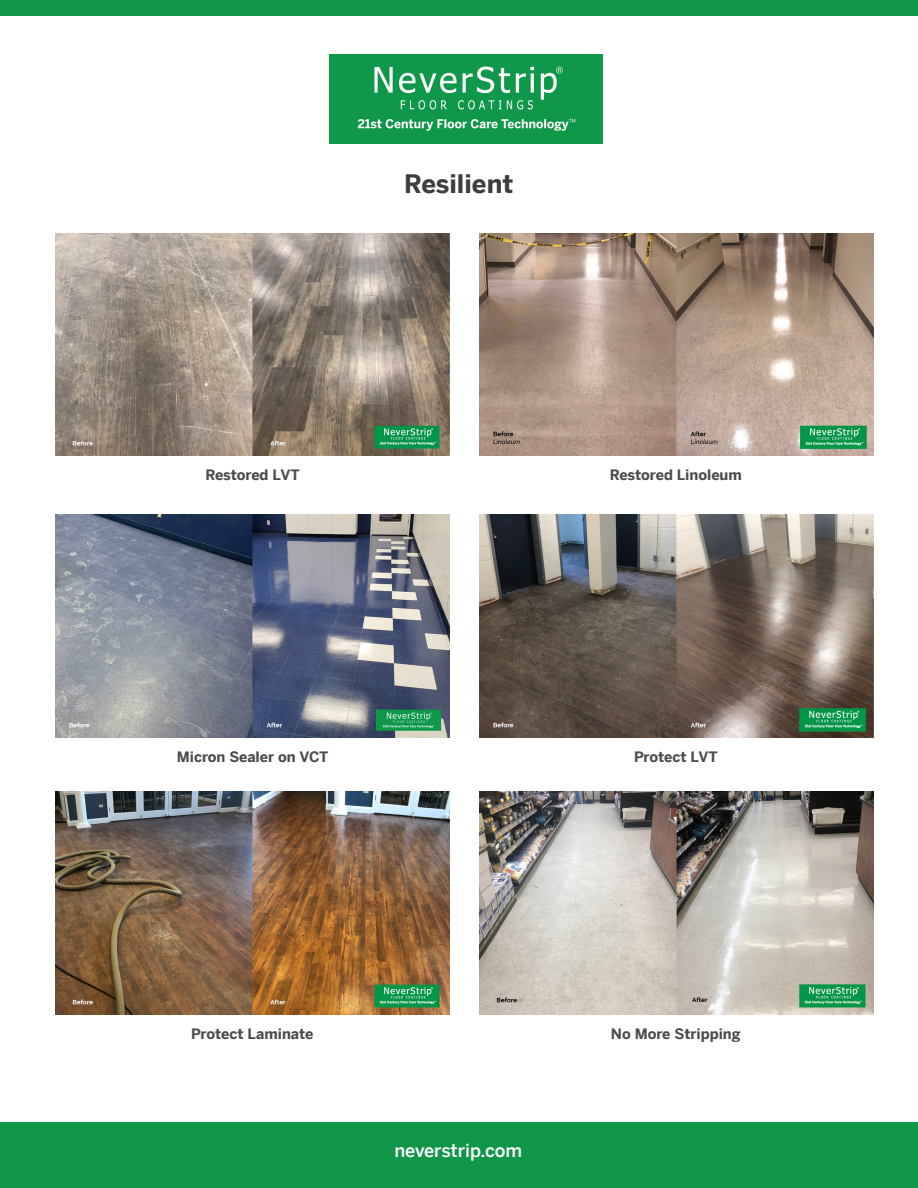
<style>
.page{position:relative;width:918px;height:1188px;background:#fff}
.page>*{position:absolute;margin:0;border:0;box-sizing:border-box;transform-origin:0 0}
.t1{font:700 25.5px "Benton Sans";color:#3e3e3f}
.t2{font:500 18px "Benton Sans";color:#fff}
.t3{font:700 14.4px "Benton Sans";color:#4b4c4d}
</style>
<div class="page">
<div style="left:0;top:0;width:918px;height:15px;background:#109649"></div>
<img style="left:479px;top:233px;width:395px;height:223px">
<img style="left:329px;top:54px;width:274px;height:89px">
<div style="left:0;top:1122px;width:918px;height:66px;background:#109649"></div>
<img style="left:55px;top:515px;width:394px;height:222px">
<img style="left:479px;top:515px;width:395px;height:222px">
<img style="left:479px;top:792px;width:395px;height:222px">
<img style="left:55px;top:792px;width:394px;height:222px">
<img style="left:56px;top:233px;width:394px;height:223px">
<p class="t1" style="left:404px;top:161px;width:111px">Resilient</p>
<p class="t3" style="left:205px;top:462px;width:96px">Restored LVT</p>
<p class="t3" style="left:610px;top:462px;width:134px">Restored Linoleum</p>
<p class="t3" style="left:177px;top:744px;width:153px">Micron Sealer on VCT</p>
<p class="t3" style="left:634px;top:744px;width:85px">Protect LVT</p>
<p class="t3" style="left:191px;top:1021px;width:124px">Protect Laminate</p>
<p class="t3" style="left:611px;top:1021px;width:131px">No More Stripping</p>
<p class="t2" style="left:394px;top:1135px;width:129px">neverstrip.com</p>
</div>
